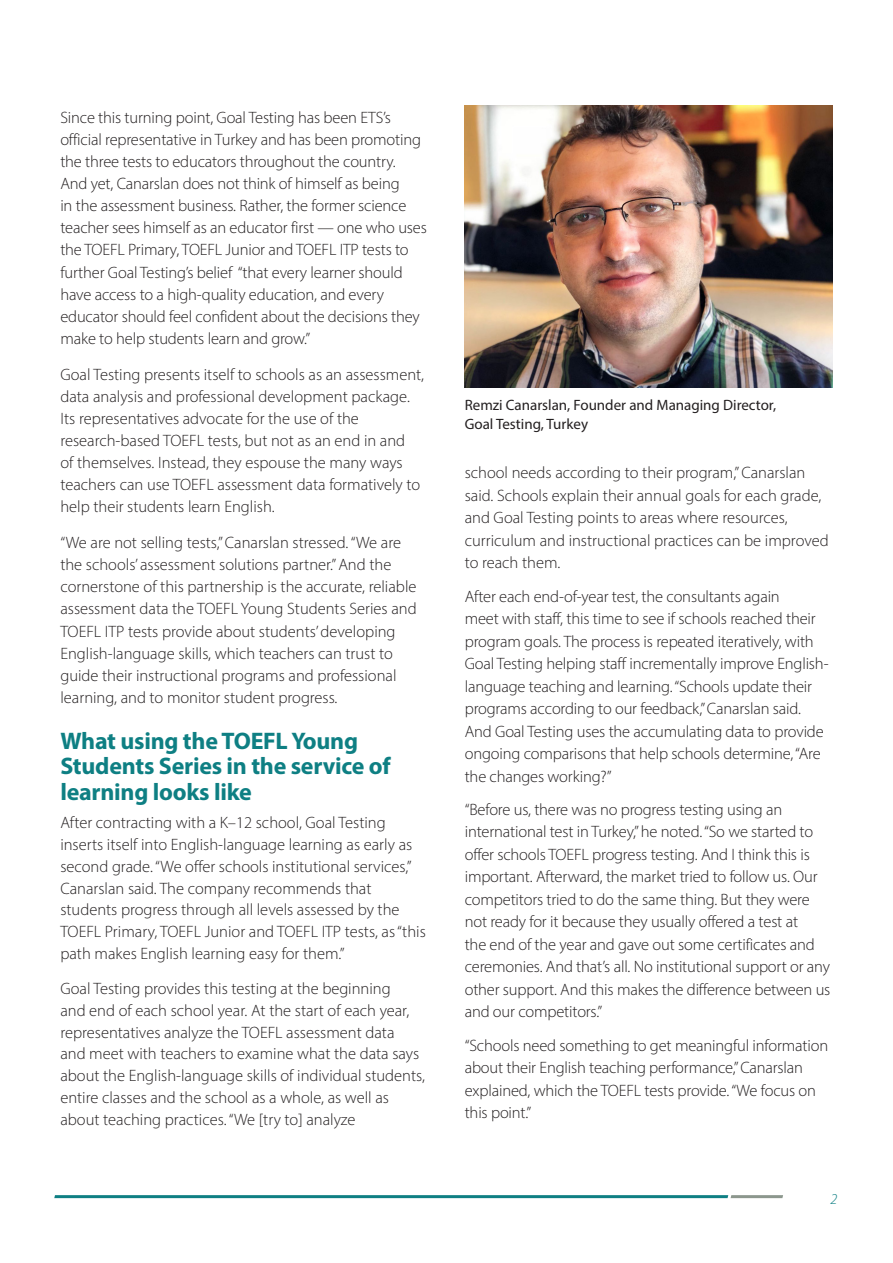
<style>
.page{position:relative;width:893px;height:1263px;background:#fff}
.page>*{position:absolute;margin:0;border:0;box-sizing:border-box;transform-origin:0 0}
.t1{font:700 24px/25.5px "Myriad Pro";letter-spacing:-.01em;color:#0e7f83}
.P__body{font:300 16.5px/22.5px "Myriad Pro";letter-spacing:-.01em;color:#231f20}
.P__body-2{font:15px/18.8px "Myriad Pro";color:#231f20}
.t2{font:italic 300 15px "Myriad Pro";color:#0e7f83}
</style>
<div class="page">
<hr style="left:731px;top:1195px;width:52px;height:3px;background:#8c978d">
<hr style="left:55px;top:1195px;width:673px;height:3px;background:#0e7f83">
<img style="left:465px;top:105px;width:368px;height:283px">
<p class="P__body" style="left:60px;top:106px;width:368px">Since this turning point, Goal Testing has been ETS’s official representative in Turkey and has been promoting the three tests to educators throughout the country.<br>And yet, Canarslan does not think of himself as being<br>in the assessment business. Rather, the former science teacher sees himself as an educator first — one who uses the TOEFL Primary, TOEFL Junior and TOEFL ITP tests to further Goal Testing’s belief “that every learner should have access to a high-quality education, and every educator should feel confident about the decisions they make to help students learn and grow.”</p>
<p class="P__body" style="left:60px;top:363px;width:365px">Goal Testing presents itself to schools as an assessment, data analysis and professional development package.<br>Its representatives advocate for the use of the research-based TOEFL tests, but not as an end in and<br>of themselves. Instead, they espouse the many ways teachers can use TOEFL assessment data formatively to help their students learn English.</p>
<p class="P__body" style="left:60px;top:531px;width:358px">“We are not selling tests,” Canarslan stressed. “We are the schools’ assessment solutions partner.” And the cornerstone of this partnership is the accurate, reliable assessment data the TOEFL Young Students Series and TOEFL ITP tests provide about students’ developing English-language skills, which teachers can trust to guide their instructional programs and professional learning, and to monitor student progress.</p>
<h2 class="t1" style="left:60px;top:727px;width:332px">What using the TOEFL Young<br>Students Series in the service of learning looks like</h2>
<p class="P__body" style="left:60px;top:812px;width:367px;line-height:21.8px">After contracting with a K–12 school, Goal Testing inserts itself into English-language learning as early as second grade. “We offer schools institutional services,” Canarslan said. The company recommends that students progress through all levels assessed by the TOEFL Primary, TOEFL Junior and TOEFL ITP tests, as “this path makes English learning easy for them.”</p>
<p class="P__body" style="left:60px;top:978px;width:366px;line-height:21.8px">Goal Testing provides this testing at the beginning<br>and end of each school year. At the start of each year, representatives analyze the TOEFL assessment data<br>and meet with teachers to examine what the data says about the English-language skills of individual students, entire classes and the school as a whole, as well as about teaching practices. “We [try to] analyze</p>
<p class="P__body-2" style="left:465px;top:395px;width:313px">Remzi Canarslan, Founder and Managing Director,<br>Goal Testing, Turkey</p>
<p class="P__body" style="left:465px;top:461px;width:365px">school needs according to their program,” Canarslan said. Schools explain their annual goals for each grade, and Goal Testing points to areas where resources, curriculum and instructional practices can be improved to reach them.</p>
<p class="P__body" style="left:465px;top:585px;width:365px">After each end-of-year test, the consultants again<br>meet with staff, this time to see if schools reached their program goals. The process is repeated iteratively, with Goal Testing helping staff incrementally improve English&shy;language teaching and learning. “Schools update their programs according to our feedback,” Canarslan said.<br>And Goal Testing uses the accumulating data to provide ongoing comparisons that help schools determine, “Are the changes working?”</p>
<p class="P__body" style="left:465px;top:798px;width:367px">“Before us, there was no progress testing using an international test in Turkey,” he noted. “So we started to offer schools TOEFL progress testing. And I think this is important. Afterward, the market tried to follow us. Our competitors tried to do the same thing. But they were not ready for it because they usually offered a test at<br>the end of the year and gave out some certificates and ceremonies. And that’s all. No institutional support or any other support. And this makes the difference between us and our competitors.”</p>
<p class="P__body" style="left:465px;top:1034px;width:365px">“Schools need something to get meaningful information about their English teaching performance,” Canarslan explained, which the TOEFL tests provide. “We focus on this point.”</p>
<p class="t2" style="left:830px;top:1190px;width:8px">2</p>
</div>
